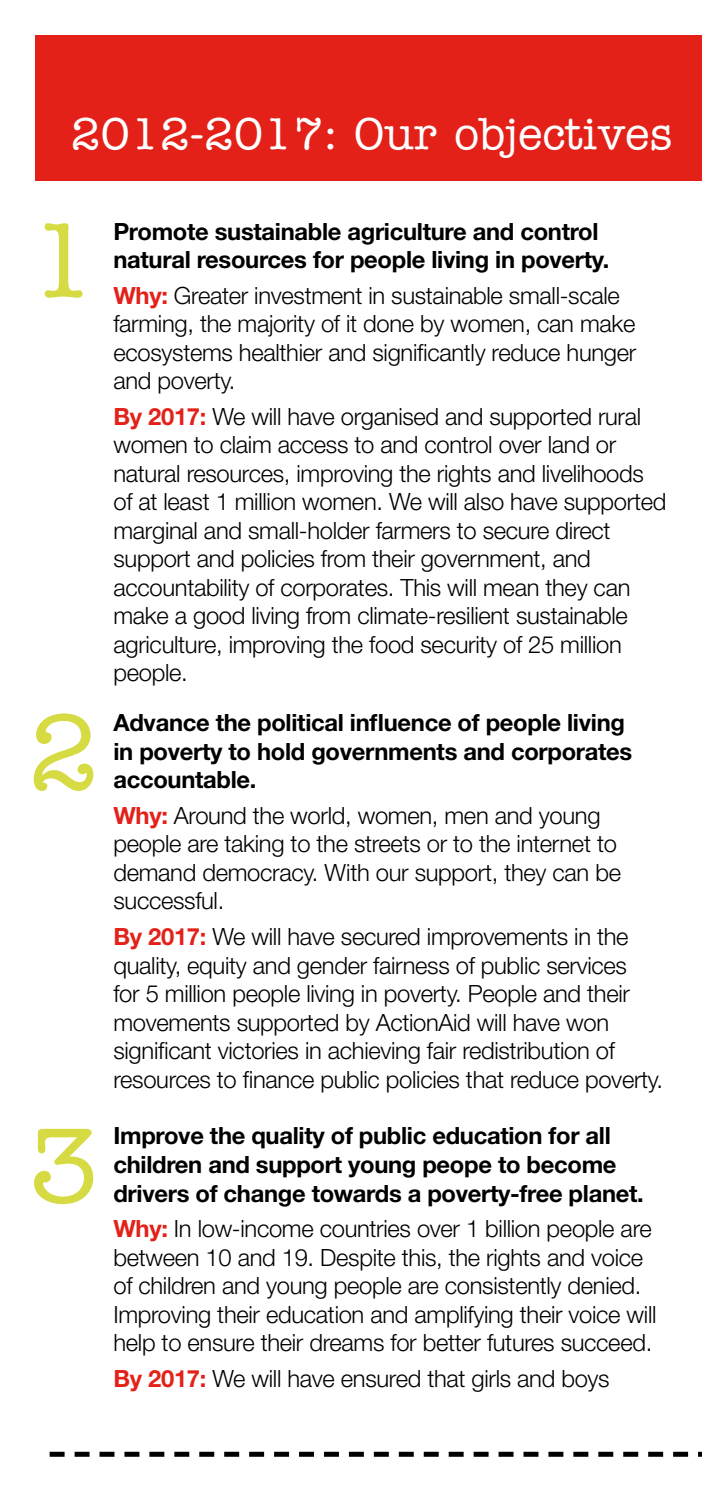
<style>
.page{position:relative;width:702px;height:1489px;background:#fff}
.page>*{position:absolute;margin:0;border:0;box-sizing:border-box;transform-origin:0 0}
.t1{font:500 106.75px "American Typewriter";color:#d7db43}
.t2{font:500 45px "American Typewriter";color:#fff}
.t3{font:300 23.75px/28.5px "Helvetica Neue";letter-spacing:-.015em;color:#000}
.t4{font:700 23.75px/28.5px "Helvetica Neue";letter-spacing:-.015em;color:#000}
.s1{font-weight:700;color:#e32119}
</style>
<div class="page">
<div style="left:35px;top:35px;width:667px;height:146px;background:#e32119"></div>
<svg style="left:50px;top:1451px;width:652px;height:5px"></svg>
<h2 class="t2" style="left:71px;top:109px;width:603px">2012-2017: Our objectives</h2>
<h1 class="t1" style="left:28px;top:201px;width:72px">1</h1>
<p class="t4" style="left:113px;top:216px;width:497px">Promote sustainable agriculture and control natural resources for people living in poverty.</p>
<p class="t3" style="left:113px;top:280px;width:524px"><span class="s1">Why:</span> Greater investment in sustainable small-scale farming, the majority of it done by women, can make ecosystems healthier and significantly reduce hunger and poverty.</p>
<p class="t3" style="left:113px;top:401px;width:554px"><span class="s1">By 2017:</span> We will have organised and supported rural women to claim access to and control over land or natural resources, improving the rights and livelihoods of at least 1 million women. We will also have supported marginal and small-holder farmers to secure direct support and policies from their government, and accountability of corporates. This will mean they can make a good living from climate-resilient sustainable agriculture, improving the food security of 25 million people.</p>
<h1 class="t1" style="left:28px;top:693px;width:72px">2</h1>
<p class="t4" style="left:113px;top:708px;width:520px">Advance the political influence of people living in poverty to hold governments and corporates accountable.</p>
<p class="t3" style="left:113px;top:800px;width:509px"><span class="s1">Why:</span> Around the world, women, men and young people are taking to the streets or to the internet to demand democracy. With our support, they can be successful.</p>
<p class="t3" style="left:113px;top:921px;width:551px"><span class="s1">By 2017:</span> We will have secured improvements in the quality, equity and gender fairness of public services<br>for 5 million people living in poverty. People and their movements supported by ActionAid will have won significant victories in achieving fair redistribution of resources to finance public policies that reduce poverty.</p>
<h1 class="t1" style="left:28px;top:1106px;width:72px">3</h1>
<p class="t4" style="left:113px;top:1121px;width:532px">Improve the quality of public education for all children and support young peope to become drivers of change towards a poverty-free planet.</p>
<p class="t3" style="left:113px;top:1213px;width:544px"><span class="s1">Why:</span> In low-income countries over 1 billion people are between 10 and 19. Despite this, the rights and voice of children and young people are consistently denied.<br>Improving their education and amplifying their voice will help to ensure their dreams for better futures succeed.</p>
<p class="t3" style="left:113px;top:1363px;width:497px"><span class="s1">By 2017:</span> We will have ensured that girls and boys</p>
</div>
